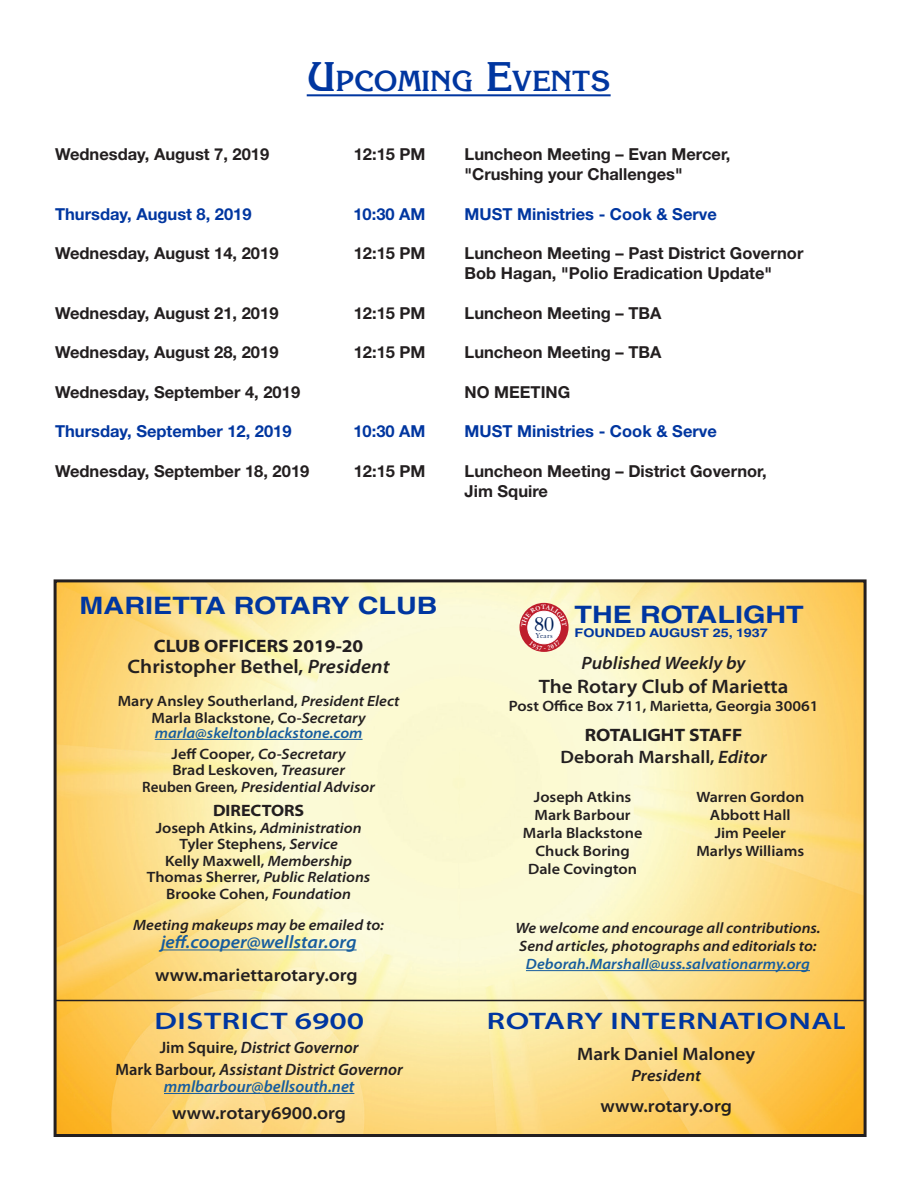
<style>
.page{position:relative;width:918px;height:1188px;background:#fff}
.page>*{position:absolute;margin:0;border:0;box-sizing:border-box;transform-origin:0 0}
.t1{font:700 28.35px "Korinna Std";color:#0036a0}
.t2{font:600 semi-expanded 24px "Myriad Pro";letter-spacing:.02em;color:#0036a0;scale:1.25 1}
.t3{font:700 24px "Helvetica LT Std";color:#0036a0;scale:1.2 1}
.t4{font:21.75px "Granjon LT Std";color:#00205b;scale:1.1 1}
.t5{font:600 semi-expanded 19.5px "Myriad Pro";color:#231f20}
.t6{font:600 semi-expanded 18px "Myriad Pro";color:#231f20}
.t7{font:700 semi-expanded 18px "Myriad Pro";color:#231f20}
.t8{font:italic 600 semi-expanded 18px "Myriad Pro";color:#175d9e}
.t9{font:italic 600 semi-expanded 18px "Myriad Pro";color:#231f20}
.t10{font:700 16.5px "Helvetica Neue LT Std";color:#231f20}
.t11{font:700 16.5px "Helvetica Neue LT Std";color:#0036a0}
.t12{font:italic 600 16.5px "Myriad Pro";color:#231f20}
.t13{font:italic 600 16.5px "Myriad Pro";color:#175d9e}
.t14{font:700 semi-expanded 16.5px "Myriad Pro";color:#231f20}
.t15{font:italic 600 semi-expanded 16.5px "Myriad Pro";color:#231f20}
.t16{font:600 semi-expanded 15px "Myriad Pro";color:#231f20}
.t17{font:italic 600 semi-expanded 15px "Myriad Pro";color:#231f20}
.t18{font:italic 600 semi-expanded 15px "Myriad Pro";color:#175d9e}
.t19{font:700 12px "Helvetica LT Std";color:#0036a0;scale:1.2 1}
.t20{font:7.65px "Granjon LT Std";letter-spacing:.025em;color:#00205b}
.s1{font-size:40.5px}
.s2{font-style:italic}
.s3{font-style:normal}
.s4{font-style:normal;font-stretch:normal}
</style>
<div class="page">
<img style="left:58px;top:583px;width:805px;height:550px">
<div style="left:54px;top:579px;width:813px;height:558px;border:3px solid #231f20"></div>
<hr style="left:526px;top:970px;width:284px;height:1px;background:#175d9e">
<hr style="left:155px;top:739px;width:208px;height:1px;background:#175d9e">
<hr style="left:161px;top:950px;width:196px;height:1px;background:#175d9e">
<hr style="left:164px;top:1093px;width:190px;height:1px;background:#175d9e">
<hr style="left:55px;top:1000px;width:810px;height:1px;background:#231f20">
<hr style="left:307px;top:94px;width:304px;height:2px;background:#0036a0">
<svg style="left:519px;top:603px;width:50px;height:49px"></svg>
<div style="left:528px;top:611px;width:32px;height:33px;background:#fff;border-radius:50%"></div>
<div style="left:528px;top:611px;width:33px;height:33px;border:1px solid #fff;border-radius:50%"></div>
<svg style="left:529px;top:640px;width:32px;height:10px"></svg>
<svg style="left:521px;top:605px;width:46px;height:22px"></svg>
<p class="t1" style="left:307px;top:64px;width:305px"><span class="s1">U</span>PCOMING <span class="s1">E</span>VENTS</p>
<p class="t10" style="left:55px;top:144px;width:216px">Wednesday, August 7, 2019</p>
<p class="t10" style="left:354px;top:144px;width:73px">12:15 PM</p>
<p class="t10" style="left:465px;top:144px;width:267px">Luncheon Meeting – Evan Mercer,</p>
<p class="t10" style="left:465px;top:164px;width:220px">"Crushing your Challenges"</p>
<p class="t11" style="left:55px;top:203px;width:198px">Thursday, August 8, 2019</p>
<p class="t11" style="left:353px;top:203px;width:74px">10:30 AM</p>
<p class="t11" style="left:465px;top:203px;width:254px">MUST Ministries - Cook &amp; Serve</p>
<p class="t10" style="left:55px;top:243px;width:225px">Wednesday, August 14, 2019</p>
<p class="t10" style="left:354px;top:243px;width:73px">12:15 PM</p>
<p class="t10" style="left:465px;top:243px;width:340px">Luncheon Meeting – Past District Governor</p>
<p class="t10" style="left:465px;top:263px;width:309px">Bob Hagan, "Polio Eradication Update"</p>
<p class="t10" style="left:55px;top:302px;width:225px">Wednesday, August 21, 2019</p>
<p class="t10" style="left:354px;top:302px;width:73px">12:15 PM</p>
<p class="t10" style="left:465px;top:302px;width:198px">Luncheon Meeting – TBA</p>
<p class="t10" style="left:55px;top:342px;width:225px">Wednesday, August 28, 2019</p>
<p class="t10" style="left:354px;top:342px;width:73px">12:15 PM</p>
<p class="t10" style="left:465px;top:342px;width:198px">Luncheon Meeting – TBA</p>
<p class="t10" style="left:55px;top:382px;width:247px">Wednesday, September 4, 2019</p>
<p class="t10" style="left:465px;top:382px;width:107px">NO MEETING</p>
<p class="t11" style="left:55px;top:421px;width:238px">Thursday, September 12, 2019</p>
<p class="t11" style="left:353px;top:421px;width:74px">10:30 AM</p>
<p class="t11" style="left:465px;top:421px;width:254px">MUST Ministries - Cook &amp; Serve</p>
<p class="t10" style="left:55px;top:461px;width:256px">Wednesday, September 18, 2019</p>
<p class="t10" style="left:354px;top:461px;width:73px">12:15 PM</p>
<p class="t10" style="left:465px;top:461px;width:304px">Luncheon Meeting – District Governor,</p>
<p class="t10" style="left:465px;top:481px;width:85px">Jim Squire</p>
<p class="t3" style="left:80px;top:591px;width:300px">MARIETTA ROTARY CLUB</p>
<p class="t7" style="left:154px;top:634px;width:211px">CLUB OFFICERS 2019-20</p>
<p class="t5" style="left:128px;top:654px;width:264px">Christopher Bethel, <span class="s2">President</span></p>
<p class="t16" style="left:118px;top:692px;width:283px">Mary Ansley Southerland, <span class="s2">President Elect</span></p>
<p class="t16" style="left:152px;top:708px;width:216px">Marla Blackstone, Co-<span class="s2">Secretary</span></p>
<p class="t18" style="left:155px;top:723px;width:209px">marla@skeltonblackstone.com</p>
<p class="t17" style="left:172px;top:744px;width:176px"><span class="s3">Jeff Cooper</span>, Co-Secretary</p>
<p class="t16" style="left:172px;top:761px;width:174px">Brad Leskoven, <span class="s2">Treasurer</span></p>
<p class="t17" style="left:142px;top:777px;width:234px"><span class="s4">Reuben Green</span>, Presidential Advisor</p>
<p class="t14" style="left:213px;top:800px;width:93px">DIRECTORS</p>
<p class="t17" style="left:156px;top:818px;width:207px"><span class="s3">Joseph Atkins,</span> Administration</p>
<p class="t16" style="left:180px;top:834px;width:160px">Tyler Stephens, <span class="s2">Service</span></p>
<p class="t16" style="left:165px;top:851px;width:188px">Kelly Maxwell, <span class="s2">Membership</span></p>
<p class="t17" style="left:147px;top:867px;width:225px"><span class="s3">Thomas Sherrer,</span> Public Relations</p>
<p class="t16" style="left:166px;top:884px;width:186px">Brooke Cohen, <span class="s2">Foundation</span></p>
<p class="t17" style="left:133px;top:915px;width:252px">Meeting makeups may be emailed to:</p>
<p class="t8" style="left:161px;top:930px;width:197px">jeff.cooper@wellstar.org</p>
<p class="t6" style="left:155px;top:963px;width:204px">www.mariettarotary.org</p>
<p class="t2" style="left:154px;top:1006px;width:169px">DISTRICT 6900</p>
<p class="t12" style="left:160px;top:1036px;width:200px"><span class="s3">Jim Squire,</span> District Governor</p>
<p class="t12" style="left:115px;top:1059px;width:289px"><span class="s3">Mark Barbour,</span> Assistant District Governor</p>
<p class="t13" style="left:164px;top:1076px;width:192px">mmlbarbour@bellsouth.net</p>
<p class="t6" style="left:172px;top:1102px;width:175px">www.rotary6900.org</p>
<p class="t3" style="left:575px;top:600px;width:193px">THE ROTALIGHT</p>
<p class="t19" style="left:575px;top:625px;width:163px">FOUNDED AUGUST 25, 1937</p>
<p class="t9" style="left:582px;top:652px;width:166px">Published Weekly by</p>
<p class="t5" style="left:539px;top:674px;width:251px">The Rotary Club of Marietta</p>
<p class="t16" style="left:509px;top:696px;width:311px">Post Office Box 711, Marietta, Georgia 30061</p>
<p class="t7" style="left:585px;top:723px;width:159px">ROTALIGHT STAFF</p>
<p class="t6" style="left:561px;top:745px;width:208px">Deborah Marshall, <span class="s2">Editor</span></p>
<p class="t4" style="left:534px;top:613px;width:20px">80</p>
<p class="t20" style="left:535px;top:631px;width:19px">Years</p>
<p class="t16" style="left:534px;top:787px;width:99px">Joseph Atkins</p>
<p class="t16" style="left:535px;top:805px;width:98px">Mark Barbour</p>
<p class="t16" style="left:523px;top:823px;width:121px">Marla Blackstone</p>
<p class="t16" style="left:536px;top:841px;width:96px">Chuck Boring</p>
<p class="t16" style="left:528px;top:859px;width:110px">Dale Covington</p>
<p class="t16" style="left:696px;top:787px;width:109px">Warren Gordon</p>
<p class="t16" style="left:710px;top:805px;width:82px">Abbott Hall</p>
<p class="t16" style="left:715px;top:823px;width:73px">Jim Peeler</p>
<p class="t16" style="left:696px;top:841px;width:109px">Marlys Williams</p>
<p class="t17" style="left:515px;top:918px;width:307px">We welcome and encourage all contributions.</p>
<p class="t17" style="left:519px;top:936px;width:299px">Send articles, photographs and editorials to:</p>
<p class="t18" style="left:526px;top:954px;width:286px">Deborah.Marshall@uss.salvationarmy.org</p>
<p class="t2" style="left:487px;top:1005px;width:289px">ROTARY INTERNATIONAL</p>
<p class="t6" style="left:577px;top:1042px;width:180px">Mark Daniel Maloney</p>
<p class="t15" style="left:632px;top:1065px;width:71px">President</p>
<p class="t6" style="left:601px;top:1094px;width:133px">www.rotary.org</p>
</div>
